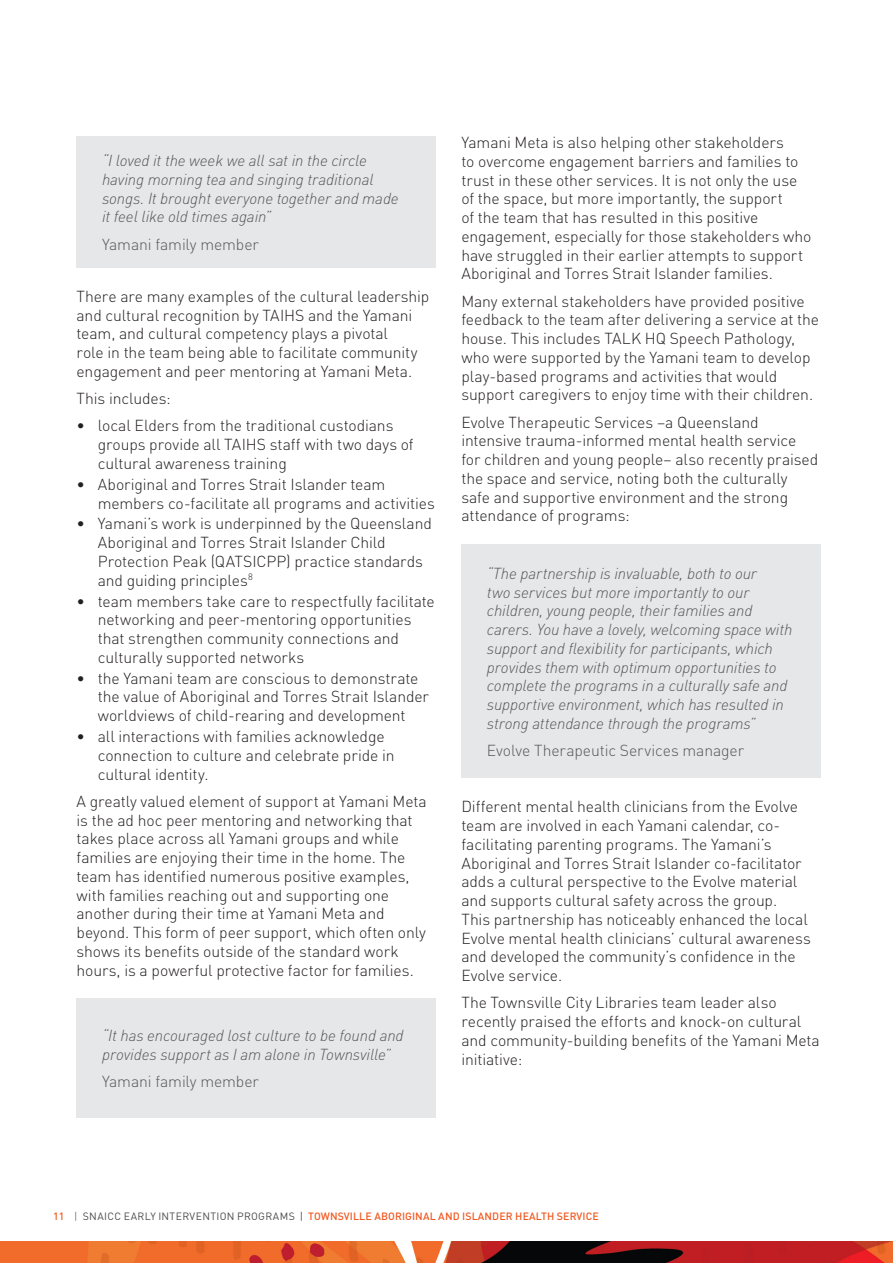
<style>
.page{position:relative;width:893px;height:1263px;background:#fff}
.page>*{position:absolute;margin:0;border:0;box-sizing:border-box;transform-origin:0 0}
.Body_Text_Plain{font:300 15.75px/18.8px "DINOT";letter-spacing:-.005em;color:#231f20}
.Body_-_DOT_points__n{font:300 15.75px/18.8px "DINOT";letter-spacing:-.005em;color:#231f20}
.Body_-_Indented_quot{font:italic 300 15.75px/18.8px "DINOT";letter-spacing:-.01em;color:#545758}
.Body_-_DOT_points__L{font:300 15.75px/18.8px "DINOT";letter-spacing:-.01em;color:#231f20}
.Body_-_Indented_quot-2{font:300 15.75px "DINOT";letter-spacing:-.01em;color:#545758}
.t1{font:500 10.5px "DINOT";letter-spacing:.01em;color:#f15921}
.s1{font-weight:300;color:#4b4c4d}
.s2{font-weight:400;color:#4b4c4d}
</style>
<div class="page">
<img style="left:0;top:1242px;width:893px;height:21px">
<div style="left:77px;top:136px;width:359px;height:132px;background:#e6e7e9"></div>
<div style="left:77px;top:998px;width:359px;height:120px;background:#e6e7e9"></div>
<div style="left:461px;top:544px;width:360px;height:234px;background:#e6e7e9"></div>
<p class="Body_-_Indented_quot" style="left:102px;top:151px;width:298px">“I loved it the week we all sat in the circle having morning tea and singing traditional songs. It brought everyone together and made it feel like old times again”</p>
<p class="Body_-_Indented_quot-2" style="left:102px;top:234px;width:158px">Yamani family member</p>
<p class="Body_Text_Plain" style="left:77px;top:287px;width:354px">There are many examples of the cultural leadership and cultural recognition by TAIHS and the Yamani team, and cultural competency plays a pivotal<br>role in the team being able to facilitate community engagement and peer mentoring at Yamani Meta.</p>
<p class="Body_Text_Plain" style="left:77px;top:389px;width:96px">This includes:</p>
<p class="Body_-_DOT_points__n" style="left:98px;top:416px;width:317px;text-indent:-21px">• local Elders from the traditional custodians groups provide all TAIHS staff with two days of cultural awareness training</p>
<p class="Body_-_DOT_points__n" style="left:98px;top:475px;width:339px;text-indent:-21px">• Aboriginal and Torres Strait Islander team members co-facilitate all programs and activities</p>
<p class="Body_-_DOT_points__n" style="left:98px;top:514px;width:336px;text-indent:-21px">• Yamani’s work is underpinned by the Queensland Aboriginal and Torres Strait Islander Child Protection Peak (QATSICPP) practice standards and guiding principles<sup>8</sup></p>
<p class="Body_-_DOT_points__n" style="left:98px;top:591px;width:338px;text-indent:-21px">• team members take care to respectfully facilitate networking and peer-mentoring opportunities that strengthen community connections and culturally supported networks</p>
<p class="Body_-_DOT_points__n" style="left:98px;top:668px;width:333px;text-indent:-21px">• the Yamani team are conscious to demonstrate the value of Aboriginal and Torres Strait Islander worldviews of child-rearing and development</p>
<p class="Body_-_DOT_points__L" style="left:98px;top:727px;width:298px;text-indent:-21px">• all interactions with families acknowledge connection to culture and celebrate pride in cultural identity.</p>
<p class="Body_Text_Plain" style="left:77px;top:792px;width:352px">A greatly valued element of support at Yamani Meta is the ad hoc peer mentoring and networking that takes place across all Yamani groups and while families are enjoying their time in the home. The team has identified numerous positive examples, with families reaching out and supporting one another during their time at Yamani Meta and beyond. This form of peer support, which often only shows its benefits outside of the standard work hours, is a powerful protective factor for families.</p>
<p class="Body_-_Indented_quot" style="left:102px;top:1026px;width:303px">“It has encouraged lost culture to be found and provides support as I am alone in Townsville”</p>
<p class="Body_-_Indented_quot-2" style="left:102px;top:1072px;width:158px">Yamani family member</p>
<p class="Body_Text_Plain" style="left:461px;top:133px;width:352px">Yamani Meta is also helping other stakeholders<br>to overcome engagement barriers and families to trust in these other services. It is not only the use of the space, but more importantly, the support<br>of the team that has resulted in this positive engagement, especially for those stakeholders who have struggled in their earlier attempts to support Aboriginal and Torres Strait Islander families.</p>
<p class="Body_Text_Plain" style="left:461px;top:291px;width:359px">Many external stakeholders have provided positive feedback to the team after delivering a service at the house. This includes TALK HQ Speech Pathology, who were supported by the Yamani team to develop play-based programs and activities that would support caregivers to enjoy time with their children.</p>
<p class="Body_Text_Plain" style="left:461px;top:412px;width:358px">Evolve Therapeutic Services –a Queensland intensive trauma-informed mental health service for children and young people– also recently praised the space and service, noting both the culturally safe and supportive environment and the strong attendance of programs:</p>
<p class="Body_-_Indented_quot" style="left:487px;top:564px;width:307px">“The partnership is invaluable, both to our<br>two services but more importantly to our children, young people, their families and carers. You have a lovely, welcoming space with support and flexibility for participants, which provides them with optimum opportunities to complete the programs in a culturally safe and supportive environment, which has resulted in strong attendance through the programs”</p>
<p class="Body_-_Indented_quot-2" style="left:487px;top:741px;width:259px">Evolve Therapeutic Services manager</p>
<p class="Body_Text_Plain" style="left:461px;top:797px;width:351px">Different mental health clinicians from the Evolve team are involved in each Yamani calendar, co&shy;facilitating parenting programs. The Yamani’s Aboriginal and Torres Strait Islander co-facilitator adds a cultural perspective to the Evolve material and supports cultural safety across the group.<br>This partnership has noticeably enhanced the local Evolve mental health clinicians’ cultural awareness and developed the community’s confidence in the Evolve service.</p>
<p class="Body_Text_Plain" style="left:461px;top:993px;width:360px">The Townsville City Libraries team leader also recently praised the efforts and knock-on cultural and community-building benefits of the Yamani Meta initiative:</p>
<p class="t1" style="left:53px;top:1209px;width:547px">11 <span class="s1">|</span> <span class="s2">SNAICC EARLY INTERVENTION PROGRAMS |</span> TOWNSVILLE ABORIGINAL AND ISLANDER HEALTH SERVICE</p>
</div>
